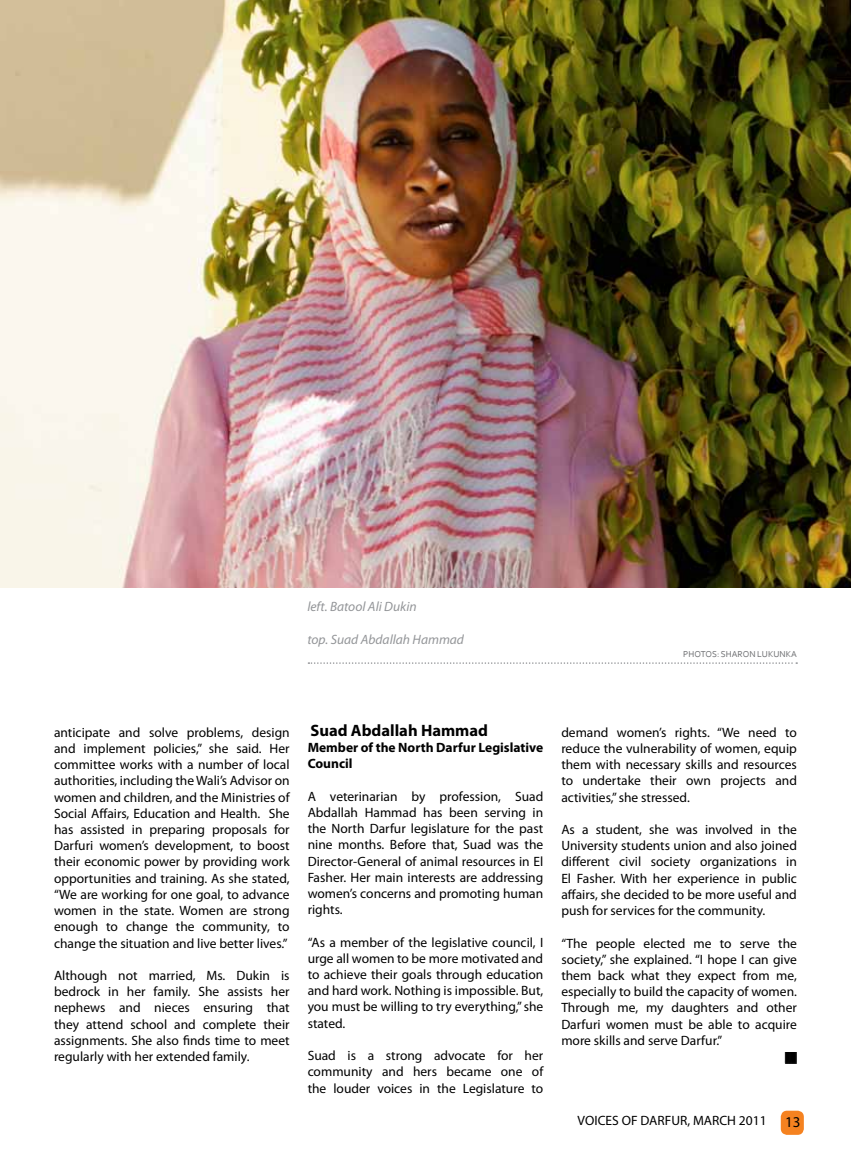
<style>
.page{position:relative;width:851px;height:1149px;background:#fff}
.page>*{position:absolute;margin:0;border:0;box-sizing:border-box;transform-origin:0 0}
.t1{font:700 16.5px "Myriad Pro";color:#000}
.t2{font:13.5px/16.2px "Myriad Pro";color:#000;text-align:justify}
.t3{font:italic 13.5px "Myriad Pro";color:#939598}
.t4{font:700 13.5px/16.2px "Myriad Pro";color:#000}
.t5{font:9px "Corbel";color:#6d6e71}
.s1{font-size:15px}
</style>
<div class="page">
<div style="left:780px;top:1110px;width:23px;height:24px;background:#f58220;border-radius:6px"></div>
<svg style="left:784px;top:1052px;width:12px;height:11px"></svg>
<img style="left:0;top:0;width:850px;height:587px">
<svg style="left:308px;top:662px;width:489px;height:1px"></svg>
<p class="t3" style="left:307px;top:598px;width:111px">left. Batool Ali Dukin</p>
<p class="t3" style="left:307px;top:630px;width:158px">top. Suad Abdallah Hammad</p>
<p class="t5" style="left:683px;top:648px;width:115px">PHOTOS: SHARON LUKUNKA</p>
<p class="t2" style="left:54px;top:723px;width:237px">anticipate and solve problems, design and implement policies,” she said. Her committee works with a number of local authorities, including the Wali’s Advisor on women and children, and the Ministries of Social Affairs, Education and Health. She has assisted in preparing proposals for Darfuri women’s development, to boost their economic power by providing work opportunities and training. As she stated, “We are working for one goal, to advance women in the state. Women are strong enough to change the community, to change the situation and live better lives.”</p>
<p class="t2" style="left:54px;top:966px;width:237px">Although not married, Ms. Dukin is bedrock in her family. She assists her nephews and nieces ensuring that they attend school and complete their assignments. She also finds time to meet regularly with her extended family.</p>
<p class="t1" style="left:310px;top:719px;width:179px">Suad Abdallah Hammad</p>
<p class="t4" style="left:307px;top:738px;width:237px">Member of the North Darfur Legislative<br>Council</p>
<p class="t2" style="left:307px;top:787px;width:237px">A veterinarian by profession, Suad Abdallah Hammad has been serving in the North Darfur legislature for the past nine months. Before that, Suad was the Director-General of animal resources in El Fasher. Her main interests are addressing women’s concerns and promoting human rights.</p>
<p class="t2" style="left:307px;top:933px;width:237px">“As a member of the legislative council, I urge all women to be more motivated and to achieve their goals through education and hard work. Nothing is impossible. But, you must be willing to try everything,” she stated.</p>
<p class="t2" style="left:307px;top:1046px;width:237px">Suad is a strong advocate for her community and hers became one of the louder voices in the Legislature to</p>
<p class="t2" style="left:561px;top:723px;width:237px">demand women’s rights. “We need to reduce the vulnerability of women, equip them with necessary skills and resources to undertake their own projects and activities,” she stressed.</p>
<p class="t2" style="left:561px;top:821px;width:237px">As a student, she was involved in the University students union and also joined different civil society organizations in El Fasher. With her experience in public affairs, she decided to be more useful and push for services for the community.</p>
<p class="t2" style="left:561px;top:934px;width:237px">“The people elected me to serve the society,” she explained. “I hope I can give them back what they expect from me, especially to build the capacity of women.<br>Through me, my daughters and other Darfuri women must be able to acquire more skills and serve Darfur.”</p>
<p class="t2" style="left:577px;top:1112px;width:224px">VOICES OF DARFUR, MARCH 2011 <span class="s1">13</span></p>
</div>
